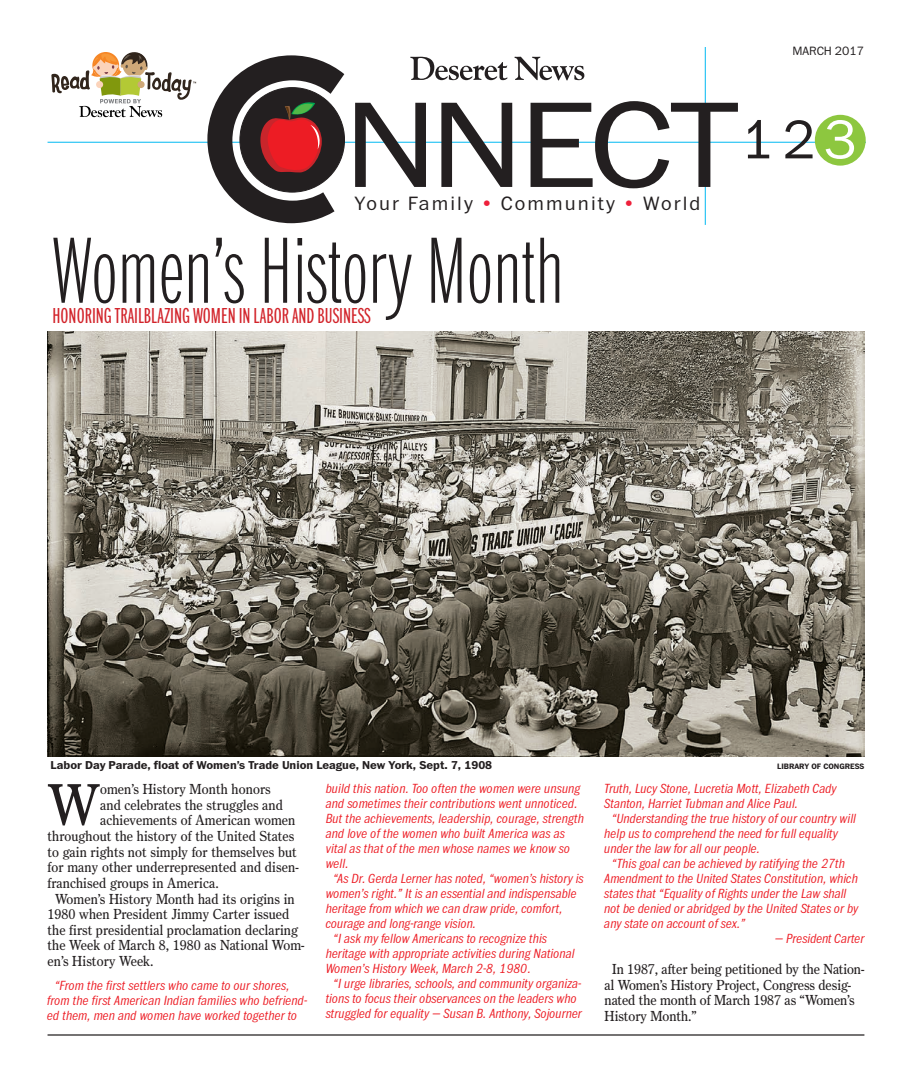
<style>
.page{position:relative;width:912px;height:1080px;background:#fff}
.page>*{position:absolute;margin:0;border:0;box-sizing:border-box;transform-origin:0 0}
.t1{font:300 126.25px "Franklin ITC Std";letter-spacing:-.05em;color:#231f20;scale:1.14 1}
.t2{font:100 97.5px "Franklin Comp ITC Std";letter-spacing:.01em;color:#231f20}
.t3{font:300 56.5px "Franklin ITC Std";color:#231f20}
.t4{font:56.5px "Bureau Roman One";color:#231f20}
.t5{font:300 22.5px "Franklin Comp ITC Std";color:#d2232a}
.t6{font:300 20px "Franklin ITC Std";letter-spacing:.105em;color:#231f20}
.t7{font:italic 300 13.75px/15px "Franklin Narrow ITC Std";letter-spacing:.02em;color:#ed1c24}
.t8{font:13.75px/15.6px "Bureau Roman One";letter-spacing:.01em;color:#231f20}
.t9{font:300 12.5px "Franklin ITC Std";color:#231f20}
.t10{font:700 11.88px "Franklin ITC Std";color:#231f20}
.t11{font:700 8.12px "Franklin ITC Std";color:#231f20}
.s1{color:#ee203b}
.s2{color:#fff}
</style>
<div class="page">
<hr style="left:48px;top:142px;width:817px;height:1px;background:#00b9f2">
<svg style="left:410px;top:57px;width:97px;height:23px"></svg>
<svg style="left:514px;top:57px;width:70px;height:23px"></svg>
<hr style="left:704px;top:47px;width:1px;height:178px;background:#00b9f2">
<div style="left:814px;top:115px;width:51px;height:51px;background:#8dc73f;border-radius:50%"></div>
<svg style="left:51px;top:52px;width:145px;height:65px"></svg>
<svg style="left:207px;top:55px;width:137px;height:168px"></svg>
<img style="left:48px;top:331px;width:816px;height:425px">
<hr style="left:48px;top:1034px;width:816px;height:2px;background:#231f20">
<p class="t9" style="left:792px;top:45px;width:73px">MARCH 2017</p>
<h1 class="t1" style="left:343px;top:81px;width:349px">NNECT</h1>
<h3 class="t6" style="left:355px;top:193px;width:347px">Your Family <span class="s1">•</span> Community <span class="s1">•</span> World</h3>
<h2 class="t2" style="left:52px;top:224px;width:512px">Women’s History Month</h2>
<h3 class="t5" style="left:52px;top:304px;width:319px">HONORING TRAILBLAZING WOMEN IN LABOR AND BUSINESS</h3>
<h3 class="t3" style="left:741px;top:111px;width:117px">1 2 <span class="s2">3</span></h3>
<p class="t10" style="left:51px;top:759px;width:443px">Labor Day Parade, float of Women’s Trade Union League, New York, Sept. 7, 1908</p>
<p class="t11" style="left:777px;top:762px;width:89px">LIBRARY OF CONGRESS</p>
<h3 class="t4" style="left:48px;top:770px;width:54px">W</h3>
<p class="t8" style="left:100px;top:781px;width:172px">omen’s History Month honors</p>
<p class="t8" style="left:100px;top:797px;width:184px">and celebrates the struggles and</p>
<p class="t8" style="left:100px;top:812px;width:197px">achievements of American women</p>
<p class="t8" style="left:48px;top:828px;width:248px">throughout the history of the United States</p>
<p class="t8" style="left:48px;top:844px;width:251px">to gain rights not simply for themselves but</p>
<p class="t8" style="left:48px;top:859px;width:252px">for many other underrepresented and disen-</p>
<p class="t8" style="left:48px;top:875px;width:173px">franchised groups in America.</p>
<p class="t8" style="left:55px;top:891px;width:241px">Women’s History Month had its origins in</p>
<p class="t8" style="left:48px;top:906px;width:243px">1980 when President Jimmy Carter issued</p>
<p class="t8" style="left:48px;top:922px;width:252px">the first presidential proclamation declaring</p>
<p class="t8" style="left:48px;top:937px;width:258px">the Week of March 8, 1980 as National Wom-</p>
<p class="t8" style="left:48px;top:953px;width:108px">en’s History Week.</p>
<p class="t7" style="left:48px;top:978px;width:261px;text-indent:7px">“From the first settlers who came to our shores, from the first American Indian families who befriend&shy;ed them, men and women have worked together to</p>
<p class="t7" style="left:326px;top:782px;width:256px">build this nation. Too often the women were unsung</p>
<p class="t7" style="left:326px;top:797px;width:253px">and sometimes their contributions went unnoticed.</p>
<p class="t7" style="left:326px;top:812px;width:259px">But the achievements, leadership, courage, strength</p>
<p class="t7" style="left:326px;top:827px;width:240px">and love of the women who built America was as</p>
<p class="t7" style="left:326px;top:842px;width:245px">vital as that of the men whose names we know so</p>
<p class="t7" style="left:326px;top:857px;width:24px">well.</p>
<p class="t7" style="left:333px;top:872px;width:252px">“As Dr. Gerda Lerner has noted, “women’s history is</p>
<p class="t7" style="left:326px;top:887px;width:252px">women’s right.” It is an essential and indispensable</p>
<p class="t7" style="left:326px;top:902px;width:238px">heritage from which we can draw pride, comfort,</p>
<p class="t7" style="left:326px;top:917px;width:151px">courage and long-range vision.</p>
<p class="t7" style="left:333px;top:932px;width:215px">“I ask my fellow Americans to recognize this</p>
<p class="t7" style="left:326px;top:947px;width:250px">heritage with appropriate activities during National</p>
<p class="t7" style="left:326px;top:962px;width:206px">Women’s History Week, March 2-8, 1980.</p>
<p class="t7" style="left:333px;top:977px;width:249px">“I urge libraries, schools, and community organiza-</p>
<p class="t7" style="left:326px;top:992px;width:252px">tions to focus their observances on the leaders who</p>
<p class="t7" style="left:326px;top:1007px;width:257px">struggled for equality — Susan B. Anthony, Sojourner</p>
<p class="t7" style="left:604px;top:782px;width:233px">Truth, Lucy Stone, Lucretia Mott, Elizabeth Cady</p>
<p class="t7" style="left:604px;top:797px;width:195px">Stanton, Harriet Tubman and Alice Paul.</p>
<p class="t7" style="left:612px;top:812px;width:245px">“Understanding the true history of our country will</p>
<p class="t7" style="left:604px;top:827px;width:235px">help us to comprehend the need for full equality</p>
<p class="t7" style="left:604px;top:842px;width:157px">under the law for all our people.</p>
<p class="t7" style="left:612px;top:857px;width:234px">“This goal can be achieved by ratifying the 27th</p>
<p class="t7" style="left:604px;top:872px;width:255px">Amendment to the United States Constitution, which</p>
<p class="t7" style="left:604px;top:887px;width:243px">states that “Equality of Rights under the Law shall</p>
<p class="t7" style="left:604px;top:902px;width:255px">not be denied or abridged by the United States or by</p>
<p class="t7" style="left:604px;top:917px;width:142px">any state on account of sex.”</p>
<p class="t7" style="left:775px;top:932px;width:91px">— President Carter</p>
<p class="t8" style="left:604px;top:961px;width:261px;text-indent:8px">In 1987, after being petitioned by the Nation&shy;al Women’s History Project, Congress desig&shy;nated the month of March 1987 as “Women’s History Month.”</p>
</div>
